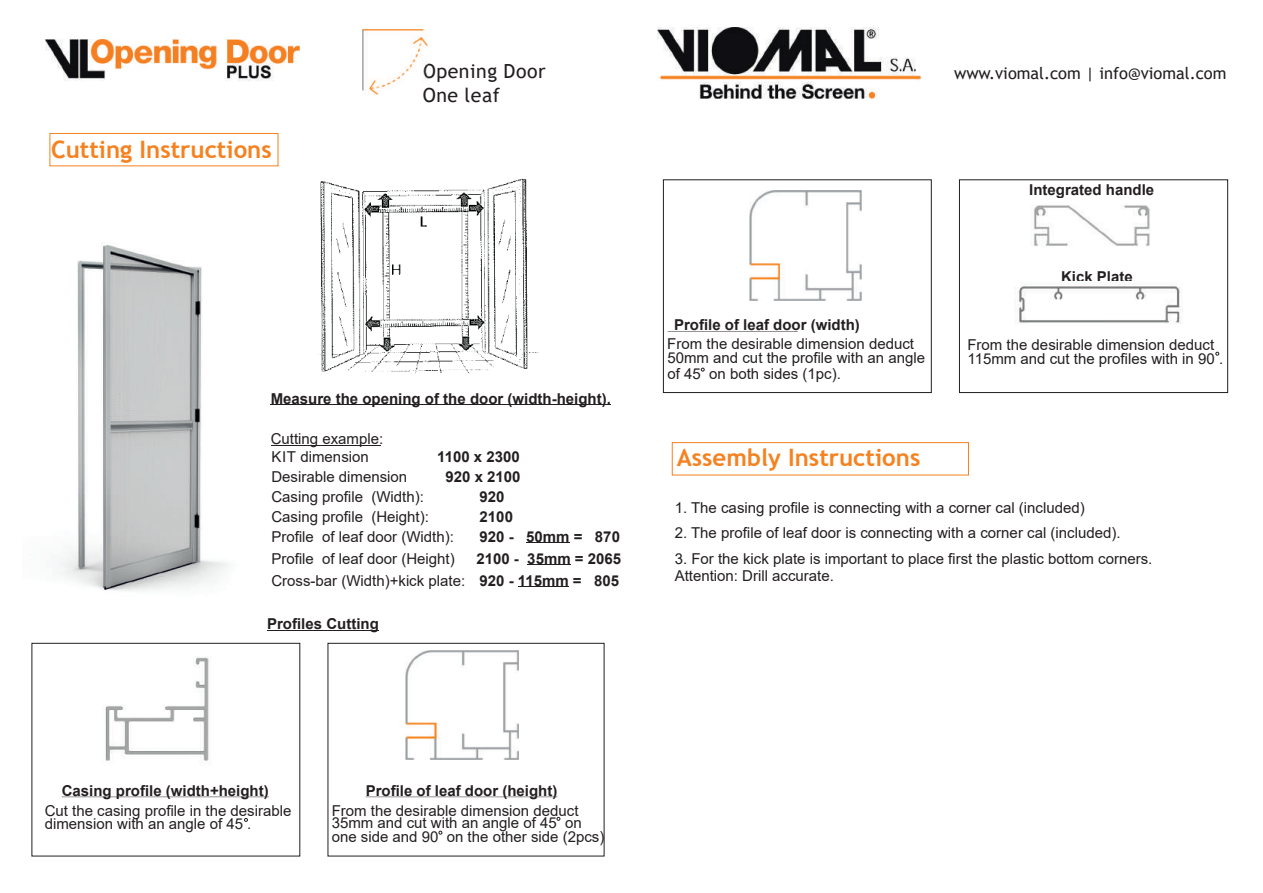
<style>
.page{position:relative;width:1263px;height:893px;background:#fff}
.page>*{position:absolute;margin:0;border:0;box-sizing:border-box;transform-origin:0 0}
.t1{font:700 24px "Trebuchet MS";color:#f58220}
.t2{font:19.5px "Trebuchet MS";letter-spacing:.025em;color:#231f20}
.t3{font:16.5px "Trebuchet MS";color:#231f20}
.t4{font:15px/13.5px "Arial";color:#231f20}
.t5{font:700 15px/20px "Arial";color:#231f20;text-align:center}
</style>
<div class="page">
<div style="left:49px;top:133px;width:229px;height:33px;border:1px solid #f58220"></div>
<img style="left:318px;top:178px;width:221px;height:196px">
<div style="left:959px;top:180px;width:269px;height:213px;border:1px solid #231f20"></div>
<div style="left:663px;top:180px;width:268px;height:213px;border:1px solid #231f20"></div>
<hr style="left:62px;top:797px;width:43px;height:1px;background:#231f20">
<hr style="left:115px;top:797px;width:154px;height:1px;background:#231f20">
<hr style="left:366px;top:797px;width:68px;height:1px;background:#231f20">
<hr style="left:438px;top:797px;width:119px;height:1px;background:#231f20">
<hr style="left:668px;top:331px;width:35px;height:1px;background:#231f20">
<hr style="left:711px;top:331px;width:87px;height:1px;background:#231f20">
<hr style="left:271px;top:405px;width:340px;height:1px;background:#231f20">
<hr style="left:271px;top:445px;width:110px;height:1px;background:#231f20">
<hr style="left:267px;top:630px;width:112px;height:1px;background:#231f20">
<svg style="left:244px;top:818px;width:4px;height:4px"></svg>
<svg style="left:1215px;top:352px;width:4px;height:4px"></svg>
<img style="left:1017px;top:284px;width:166px;height:40px">
<svg style="left:526px;top:542px;width:43px;height:1px"></svg>
<hr style="left:527px;top:564px;width:44px;height:1px;background:#231f20">
<hr style="left:518px;top:586px;width:51px;height:1px;background:#231f20">
<img style="left:657px;top:27px;width:264px;height:71px">
<img style="left:362px;top:30px;width:65px;height:65px">
<div style="left:672px;top:442px;width:297px;height:33px;border:1px solid #f58220"></div>
<img style="left:406px;top:650px;width:112px;height:110px">
<img style="left:749px;top:191px;width:113px;height:110px">
<img style="left:58px;top:242px;width:172px;height:349px">
<img style="left:105px;top:656px;width:104px;height:105px">
<img style="left:45px;top:39px;width:255px;height:42px">
<img style="left:1033px;top:204px;width:117px;height:42px">
<h1 class="t1" style="left:51px;top:140px;width:222px">Cutting Instructions</h1>
<h2 class="t2" style="left:423px;top:64px;width:124px">Opening Door</h2>
<p class="t3" style="left:954px;top:67px;width:274px">www.viomal.com | info@viomal.com</p>
<h2 class="t2" style="left:423px;top:87px;width:79px">One leaf</h2>
<p class="t5" style="left:1029px;top:181px;width:127px">Integrated handle</p>
<p class="t5" style="left:674px;top:316px;width:187px">Profile of leaf door (width)</p>
<p class="t4" style="left:667px;top:337px;width:259px;line-height:14.7px">From the desirable dimension deduct<br>50mm and cut the profile with an angle</p>
<p class="t4" style="left:667px;top:369px;width:175px">of 45 on both sides (1pc).</p>
<p class="t5" style="left:1061px;top:268px;width:73px">Kick Plate</p>
<p class="t4" style="left:967px;top:339px;width:257px">From the desirable dimension deduct<br>115mm and cut the profiles with in 90 .</p>
<p class="t5" style="left:271px;top:390px;width:342px">Measure the opening of the door (width-height).</p>
<p class="t4" style="left:271px;top:431px;width:114px;line-height:17.9px">Cutting example:<br>ΚΙΤ dimension</p>
<p class="t4" style="left:271px;top:471px;width:137px">Desirable dimension</p>
<p class="t5" style="left:437px;top:448px;width:85px">1100 x 2300<br>920 x 2100</p>
<p class="t4" style="left:271px;top:488px;width:184px;line-height:20px">Casing profile (Width):<br>Casing profile (Height):<br>Profile of leaf door (Width):</p>
<p class="t4" style="left:271px;top:549px;width:195px;line-height:22px">Profile of leaf door (Height)<br>Cross-bar (Width)+kick plate:</p>
<p class="t5" style="left:480px;top:488px;width:35px;text-align:left">920<br>2100</p>
<p class="t5" style="left:476px;top:527px;width:146px;line-height:22px;text-align:justify">920 - 50mm = 870<br>2100 - 35mm = 2065<br>920 - 115mm = 805</p>
<p class="t5" style="left:267px;top:615px;width:113px">Profiles Cutting</p>
<h1 class="t1" style="left:677px;top:448px;width:245px">Assembly Instructions</h1>
<p class="t4" style="left:675px;top:496px;width:447px;line-height:25.5px">1. The casing profile is connecting with a corner cal (included)<br>. 2. The profile of leaf door is connecting with a corner cal (included).</p>
<p class="t4" style="left:675px;top:553px;width:479px">3. For the kick plate is important to place first the plastic bottom corners.</p>
<p class="t4" style="left:675px;top:570px;width:161px">Attention: Drill accurate.</p>
<p class="t5" style="left:62px;top:782px;width:209px">Casing profile (width+height)</p>
<p class="t4" style="left:45px;top:805px;width:248px">Cut the casing profile in the desirable dimension with an angle of 45 .</p>
<p class="t5" style="left:366px;top:782px;width:193px">Profile of leaf door (height)</p>
<p class="t4" style="left:332px;top:799px;width:274px;line-height:26.2px">From the desirable dimension deduct one side and 90 on the other side (2pcs)</p>
<p class="t4" style="left:332px;top:818px;width:252px">35mm and cut with an angle of 45 on</p>
</div>
